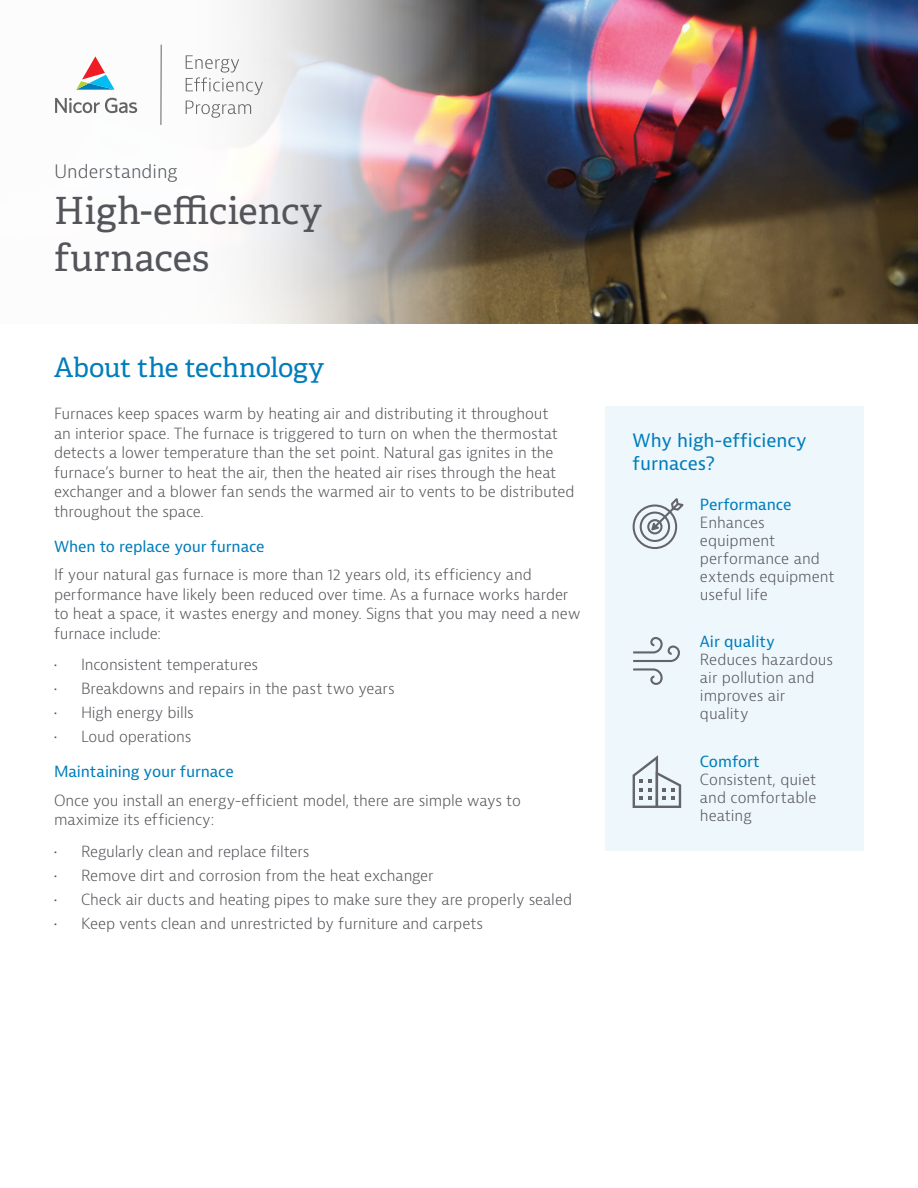
<style>
.page{position:relative;width:918px;height:1188px;background:#fff}
.page>*{position:absolute;margin:0;border:0;box-sizing:border-box;transform-origin:0 0}
.t1{font:37.5px/46.5px "Adelle";letter-spacing:.01em;color:#54555a}
.t2{font:27px "Adelle";letter-spacing:-.01em;color:#007dbb}
.Subhead{font:18px/22.5px "Bernina Sans";color:#007dbb}
.t3{font:300 18px "Bernina Sans";letter-spacing:.005em;color:#54555a}
.Case_Study_body{font:300 15px/19.5px "Bernina Sans";letter-spacing:-.01em;color:#54555a}
.Case_Study_Subject{font:15px "Bernina Sans";letter-spacing:-.01em;color:#007dbb}
</style>
<div class="page">
<img style="left:485px;top:0;width:433px;height:324px">
<img style="left:77px;top:0;width:408px;height:324px">
<div style="left:605px;top:406px;width:259px;height:444px;background:#edf7fc"></div>
<svg style="left:633px;top:668px;width:30px;height:17px"></svg>
<svg style="left:633px;top:637px;width:47px;height:25px"></svg>
<svg style="left:632px;top:498px;width:52px;height:51px"></svg>
<svg style="left:633px;top:755px;width:48px;height:53px"></svg>
<svg style="left:186px;top:55px;width:77px;height:40px"></svg>
<svg style="left:186px;top:101px;width:65px;height:17px"></svg>
<hr style="left:160px;top:45px;width:2px;height:80px;background:#636366">
<svg style="left:76px;top:56px;width:39px;height:34px"></svg>
<svg style="left:55px;top:98px;width:82px;height:15px"></svg>
<p class="t3" style="left:54px;top:159px;width:125px">Understanding</p>
<p class="t1" style="left:54px;top:188px;width:270px">High-efficiency furnaces</p>
<p class="t2" style="left:54px;top:351px;width:272px">About the technology</p>
<p class="Case_Study_body" style="left:54px;top:404px;width:522px">Furnaces keep spaces warm by heating air and distributing it throughout<br>an interior space. The furnace is triggered to turn on when the thermostat detects a lower temperature than the set point. Natural gas ignites in the furnace’s burner to heat the air, then the heated air rises through the heat exchanger and a blower fan sends the warmed air to vents to be distributed throughout the space.</p>
<p class="Case_Study_Subject" style="left:54px;top:537px;width:212px">When to replace your furnace</p>
<p class="Case_Study_body" style="left:54px;top:565px;width:528px">If your natural gas furnace is more than 12 years old, its efficiency and performance have likely been reduced over time. As a furnace works harder to heat a space, it wastes energy and money. Signs that you may need a new furnace include:</p>
<p class="Case_Study_body" style="left:54px;top:655px;width:206px">• Inconsistent temperatures</p>
<p class="Case_Study_body" style="left:54px;top:679px;width:342px">• Breakdowns and repairs in the past two years</p>
<p class="Case_Study_body" style="left:54px;top:703px;width:141px">• High energy bills</p>
<p class="Case_Study_body" style="left:54px;top:727px;width:139px">• Loud operations</p>
<p class="Case_Study_Subject" style="left:54px;top:762px;width:181px">Maintaining your furnace</p>
<p class="Case_Study_body" style="left:54px;top:791px;width:468px">Once you install an energy-efficient model, there are simple ways to maximize its efficiency:</p>
<p class="Case_Study_body" style="left:54px;top:842px;width:257px">• Regularly clean and replace filters</p>
<p class="Case_Study_body" style="left:54px;top:866px;width:381px">• Remove dirt and corrosion from the heat exchanger</p>
<p class="Case_Study_body" style="left:54px;top:890px;width:520px">• Check air ducts and heating pipes to make sure they are properly sealed</p>
<p class="Case_Study_body" style="left:54px;top:914px;width:431px">• Keep vents clean and unrestricted by furniture and carpets</p>
<p class="Subhead" style="left:632px;top:430px;width:176px">Why high-efficiency furnaces?</p>
<p class="Case_Study_Subject" style="left:700px;top:495px;width:93px">Performance</p>
<p class="Case_Study_body" style="left:700px;top:514px;width:136px;line-height:18px">Enhances equipment performance and extends equipment useful life</p>
<p class="Case_Study_Subject" style="left:700px;top:632px;width:76px">Air quality</p>
<p class="Case_Study_body" style="left:700px;top:651px;width:135px;line-height:18px">Reduces hazardous air pollution and improves air quality</p>
<p class="Case_Study_Subject" style="left:700px;top:751px;width:61px">Comfort</p>
<p class="Case_Study_body" style="left:700px;top:771px;width:118px;line-height:18px;text-align:justify">Consistent, quiet and comfortable heating</p>
</div>
